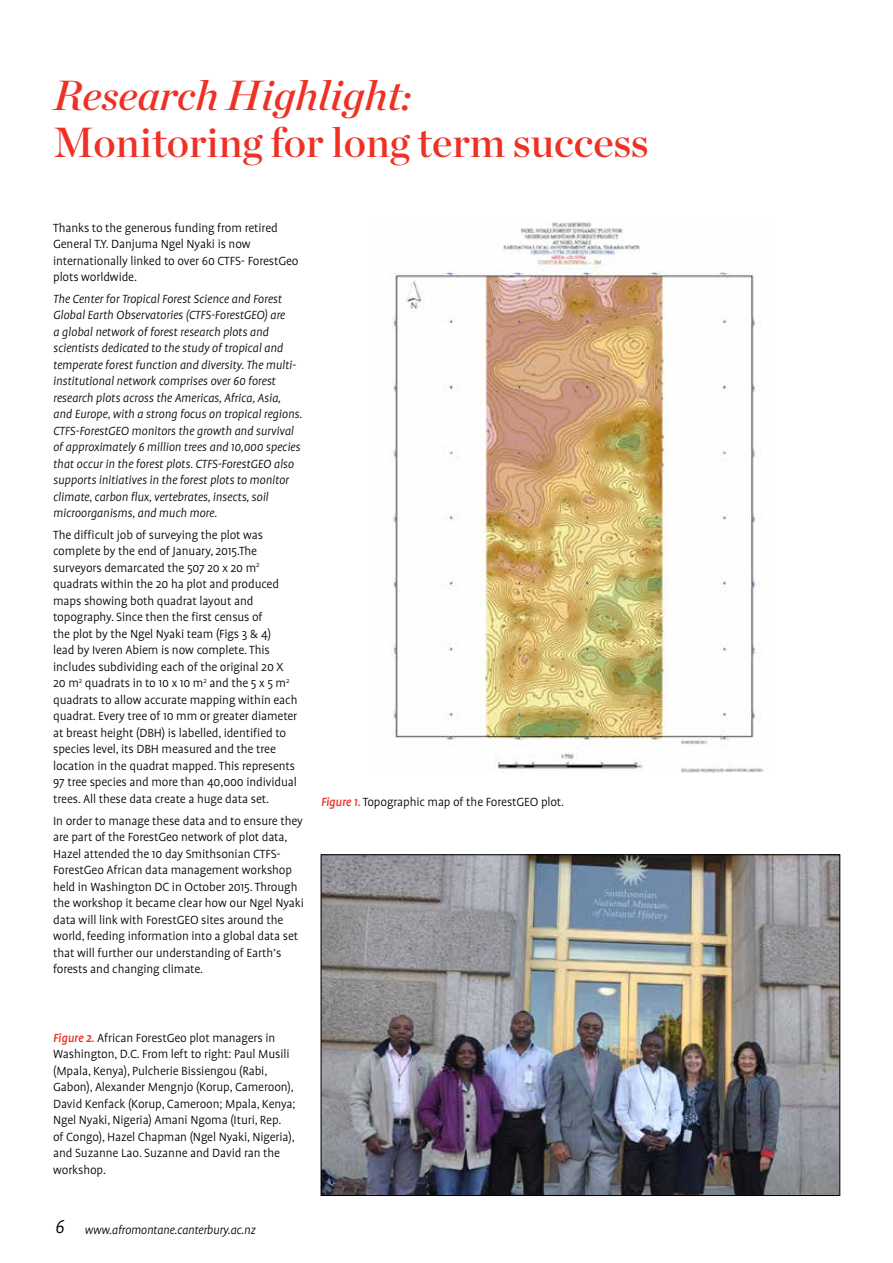
<style>
.page{position:relative;width:893px;height:1263px;background:#fff}
.page>*{position:absolute;margin:0;border:0;box-sizing:border-box;transform-origin:0 0}
.t1{font:42px "Chronicle Display Semi";color:#ee3124}
.t2{font:italic 42px "Chronicle Display Semi";color:#ee3124}
.t3{font:300 13.5px/16.5px "Profile Pro";letter-spacing:-.01em;color:#000}
.t4{font:italic 300 13.5px/16.5px "Profile Pro";letter-spacing:-.01em;color:#000}
.s1{font-weight:500;font-style:italic;color:#ee3124}
.s2{font-size:21px}
</style>
<div class="page">
<img style="left:390px;top:222px;width:374px;height:551px">
<img style="left:323px;top:856px;width:515px;height:338px">
<h1 class="t2" style="left:53px;top:62px;width:360px">Research Highlight:</h1>
<h1 class="t1" style="left:53px;top:110px;width:597px">Monitoring for long term success</h1>
<p class="t3" style="left:53px;top:220px;width:247px">Thanks to the generous funding from retired General T.Y. Danjuma Ngel Nyaki is now internationally linked to over 60 CTFS- ForestGeo plots worldwide.</p>
<p class="t4" style="left:53px;top:291px;width:251px">The Center for Tropical Forest Science and Forest Global Earth Observatories (CTFS-ForestGEO) are<br>a global network of forest research plots and scientists dedicated to the study of tropical and temperate forest function and diversity. The multi&shy;institutional network comprises over 60 forest research plots across the Americas, Africa, Asia, and Europe, with a strong focus on tropical regions.<br>CTFS-ForestGEO monitors the growth and survival of approximately 6 million trees and 10,000 species that occur in the forest plots. CTFS-ForestGEO also supports initiatives in the forest plots to monitor climate, carbon flux, vertebrates, insects, soil microorganisms, and much more.</p>
<p class="t3" style="left:53px;top:527px;width:246px">The difficult job of surveying the plot was complete by the end of January, 2015.The surveyors demarcated the 507 20 x 20 m<sup>2 </sup>quadrats within the 20 ha plot and produced maps showing both quadrat layout and topography. Since then the first census of<br>the plot by the Ngel Nyaki team (Figs 3 &amp; 4)<br>lead by Iveren Abiem is now complete. This includes subdividing each of the original 20 X 20 m<sup>2</sup> quadrats in to 10 x 10 m<sup>2</sup> and the 5 x 5 m<sup>2 </sup>quadrats to allow accurate mapping within each quadrat. Every tree of 10 mm or greater diameter at breast height (DBH) is labelled, identified to species level, its DBH measured and the tree location in the quadrat mapped. This represents 97 tree species and more than 40,000 individual trees. All these data create a huge data set.</p>
<p class="t3" style="left:53px;top:813px;width:252px">In order to manage these data and to ensure they are part of the ForestGeo network of plot data, Hazel attended the 10 day Smithsonian CTFS-ForestGeo African data management workshop held in Washington DC in October 2015. Through the workshop it became clear how our Ngel Nyaki data will link with ForestGEO sites around the world, feeding information into a global data set that will further our understanding of Earth’s forests and changing climate.</p>
<p class="t3" style="left:321px;top:794px;width:245px"><span class="s1">Figure 1.</span> Topographic map of the ForestGEO plot.</p>
<p class="t3" style="left:53px;top:1030px;width:244px"><span class="s1">Figure 2.</span> African ForestGeo plot managers in Washington, D.C. From left to right: Paul Musili (Mpala, Kenya), Pulcherie Bissiengou (Rabi, Gabon), Alexander Mengnjo (Korup, Cameroon), David Kenfack (Korup, Cameroon; Mpala, Kenya; Ngel Nyaki, Nigeria) Amani Ngoma (Ituri, Rep.<br>of Congo), Hazel Chapman (Ngel Nyaki, Nigeria), and Suzanne Lao. Suzanne and David ran the workshop.</p>
<p class="t4" style="left:55px;top:1222px;width:202px"><span class="s2">6</span> www.afromontane.canterbury.ac.nz</p>
</div>
